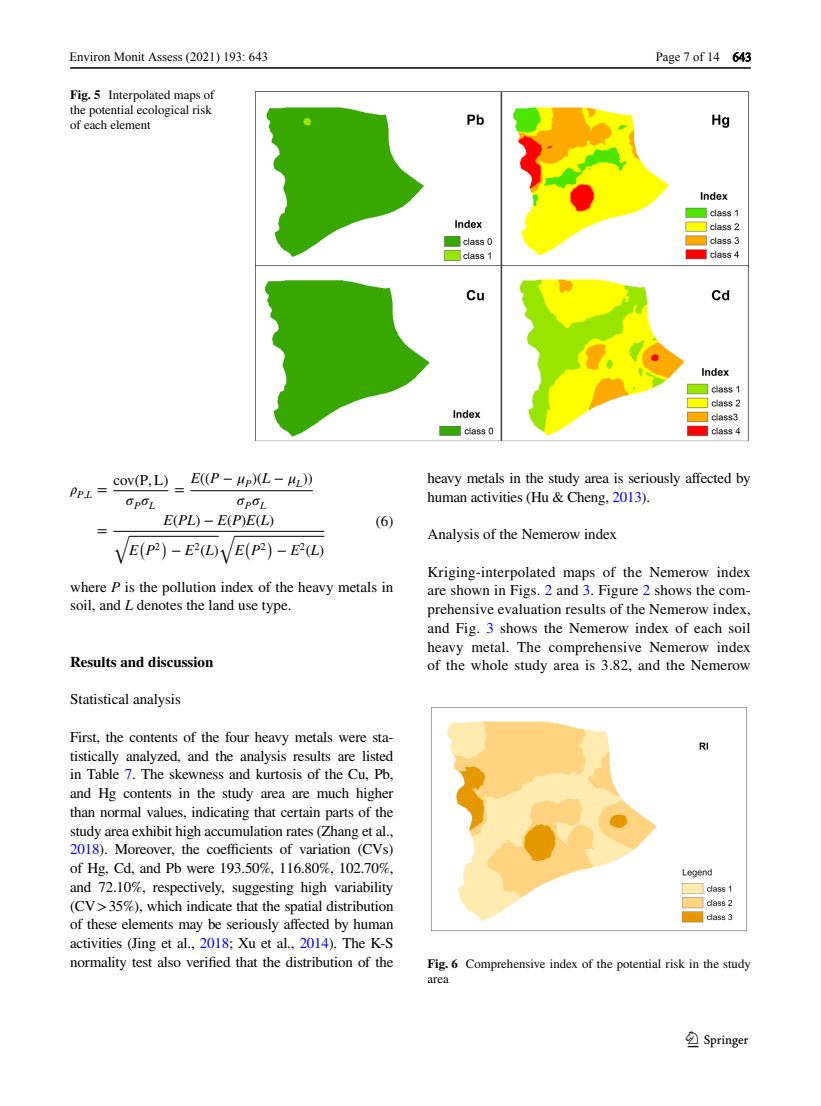
<style>
.page{position:relative;width:821px;height:1106px;background:#fff}
.page>*{position:absolute;margin:0;border:0;box-sizing:border-box;transform-origin:0 0}
.t1{font:22.5px "Springnew Regular 3";color:#000}
.t2{font:15px/18.8px "STIX";color:#000}
.t3{font:15px "STIX Math Regular 6";color:#000}
.t4{font:700 15px "STIX";color:#000}
.t5{font:15px "STIX General Italic 8";color:#000}
.t6{font:15px "STIX General Regular 5";color:#000}
.t7{font:italic 15px "STIX Math";color:#000}
.t8{font:15px "STIX Math Extensions Regular 4";color:#000}
.t9{font:12.75px/15px "STIX";color:#000}
.t10{font:12.75px "Times New Roman";color:#000}
.t11{font:10.5px "STIX General Italic 8";color:#000}
.s1{font-weight:700}
.s2{font-family:"STIX General Italic 8"}
.s3{font-family:"STIX Math";font-style:italic}
.s4{font-family:"STIX Math Regular 6"}
.s5{font-family:"STIX General Regular 5"}
.s6{font-style:italic}
.s7{color:#00f}
</style>
<div class="page">
<hr style="left:70px;top:67px;width:680px;height:2px;background:#000">
<hr style="left:113px;top:490px;width:55px;height:1px;background:#000">
<hr style="left:191px;top:490px;width:122px;height:1px;background:#000">
<hr style="left:113px;top:531px;width:211px;height:1px;background:#000">
<hr style="left:129px;top:536px;width:90px;height:1px;background:#000">
<hr style="left:235px;top:536px;width:89px;height:1px;background:#000">
<img style="left:255px;top:91px;width:494px;height:351px">
<img style="left:431px;top:707px;width:316px;height:225px">
<p class="t10" style="left:69px;top:52px;width:200px">Environ Monit Assess (2021) 193: 643</p>
<p class="t10" style="left:655px;top:52px;width:97px">Page 7 of 14 643</p>
<p class="t9" style="left:70px;top:88px;width:146px"><span class="s1">Fig. 5</span> Interpolated maps of the potential ecological risk of each element</p>
<p class="t3" style="left:191px;top:473px;width:124px"><span class="s2">E</span>((<span class="s2">P</span> − <span class="s3">𝜇</span><sub>P</sub>)(<span class="s2">L</span> − <span class="s3">𝜇</span><sub>L</sub>))</p>
<p class="t7" style="left:237px;top:491px;width:31px">𝜎<sub>P</sub>𝜎<sub>L</sub></p>
<p class="t6" style="left:113px;top:474px;width:57px">cov<span class="s4">(</span>P, L<span class="s4">)</span></p>
<p class="t7" style="left:126px;top:491px;width:31px">𝜎<sub>P</sub>𝜎<sub>L</sub></p>
<p class="t11" style="left:70px;top:488px;width:39px"><sup>𝜌</sup>P<span class="s5">,</span>L <sup>=</sup></p>
<p class="t3" style="left:174px;top:484px;width:12px">=</p>
<p class="t3" style="left:97px;top:524px;width:12px">=</p>
<p class="t5" style="left:163px;top:511px;width:112px">E<span class="s4">(</span>PL<span class="s4">) −</span> E<span class="s4">(</span>P<span class="s4">)</span>E<span class="s4">(</span>L<span class="s4">)</span></p>
<p class="t8" style="left:113px;top:523px;width:17px">√</p>
<p class="t5" style="left:129px;top:540px;width:11px">E</p>
<p class="t8" style="left:139px;top:528px;width:9px">(</p>
<p class="t5" style="left:146px;top:540px;width:16px">P<sup>2</sup></p>
<p class="t8" style="left:161px;top:528px;width:9px">)</p>
<p class="t3" style="left:171px;top:544px;width:49px">− <span class="s2">E</span><sup>2</sup>(<span class="s2">L</span>)</p>
<p class="t8" style="left:219px;top:523px;width:17px">√</p>
<p class="t5" style="left:235px;top:540px;width:11px">E</p>
<p class="t8" style="left:244px;top:528px;width:9px">(</p>
<p class="t5" style="left:251px;top:540px;width:16px">P<sup>2</sup></p>
<p class="t8" style="left:266px;top:528px;width:9px">)</p>
<p class="t3" style="left:277px;top:544px;width:49px">− <span class="s2">E</span><sup>2</sup>(<span class="s2">L</span>)</p>
<p class="t2" style="left:376px;top:513px;width:19px">(6)</p>
<p class="t2" style="left:70px;top:578px;width:325px">where <span class="s6">P</span> is the pollution index of the heavy metals in soil, and <span class="s6">L</span> denotes the land use type.</p>
<p class="t4" style="left:70px;top:653px;width:145px">Results and discussion</p>
<p class="t2" style="left:70px;top:691px;width:112px">Statistical analysis</p>
<p class="t2" style="left:70px;top:728px;width:325px;text-align:justify">First, the contents of the four heavy metals were sta&shy;tistically analyzed, and the analysis results are listed in Table <span class="s7">7</span>. The skewness and kurtosis of the Cu, Pb, and Hg contents in the study area are much higher than normal values, indicating that certain parts of the study area exhibit high accumulation rates (Zhang et al., <span class="s7">2018</span>). Moreover, the coefficients of variation (CVs) of Hg, Cd, and Pb were 193.50%, 116.80%, 102.70%, and 72.10%, respectively, suggesting high variability (CV&gt;35%), which indicate that the spatial distribution of these elements may be seriously affected by human activities (Jing et al., <span class="s7">2018</span>; Xu et al., <span class="s7">2014</span>). The K-S normality test also verified that the distribution of the</p>
<p class="t2" style="left:427px;top:469px;width:325px">heavy metals in the study area is seriously affected by human activities (Hu &amp; Cheng, <span class="s7">2013</span>).</p>
<p class="t2" style="left:427px;top:525px;width:191px">Analysis of the Nemerow index</p>
<p class="t2" style="left:427px;top:563px;width:325px;text-align:justify">Kriging-interpolated maps of the Nemerow index are shown in Figs. <span class="s7">2</span> and <span class="s7">3</span>. Figure <span class="s7">2</span> shows the com&shy;prehensive evaluation results of the Nemerow index, and Fig. <span class="s7">3</span> shows the Nemerow index of each soil heavy metal. The comprehensive Nemerow index of the whole study area is 3.82, and the Nemerow</p>
<p class="t9" style="left:427px;top:956px;width:325px"><span class="s1">Fig. 6</span> Comprehensive index of the potential risk in the study area</p>
<h1 class="t1" style="left:687px;top:1031px;width:62px">1 3</h1>
</div>
